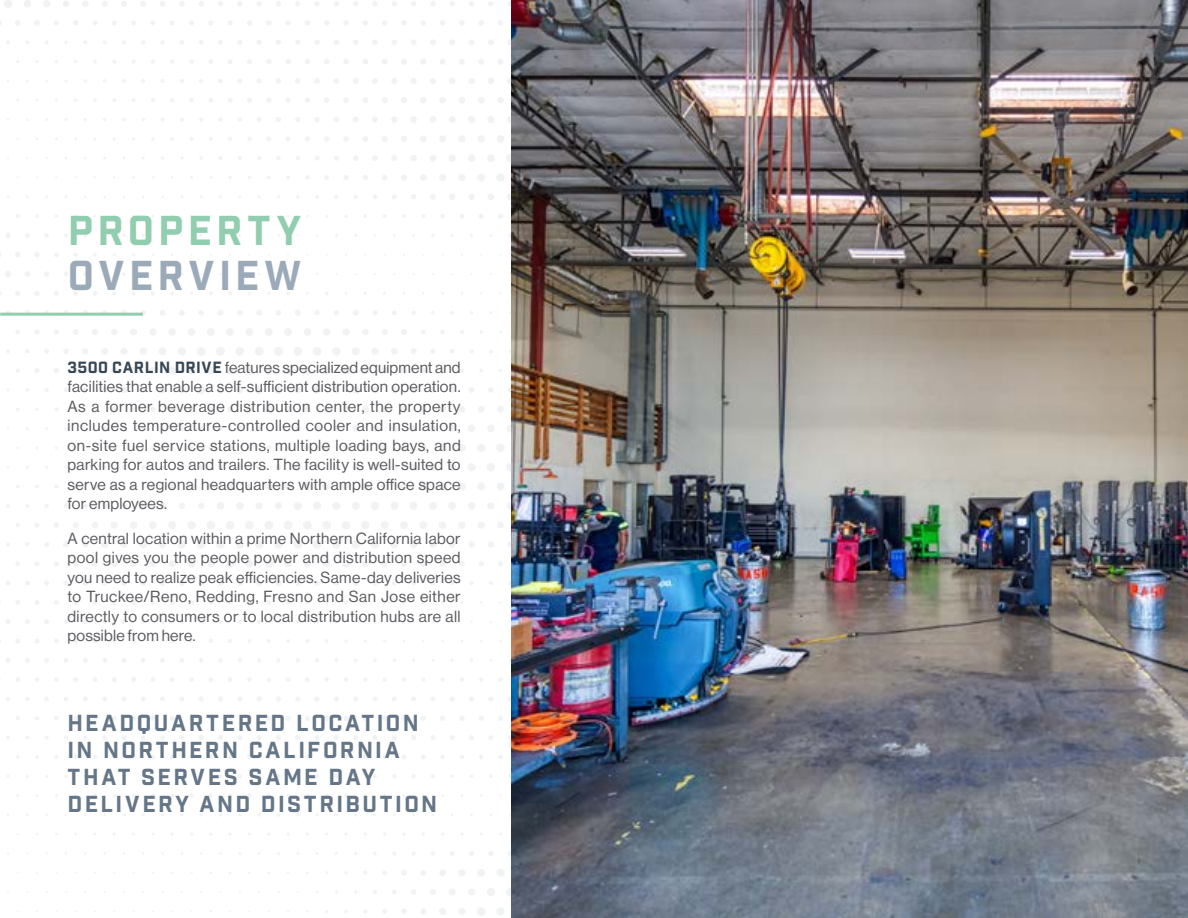
<style>
.page{position:relative;width:1188px;height:918px;background:#fff}
.page>*{position:absolute;margin:0;border:0;box-sizing:border-box;transform-origin:0 0}
.t1{font:40.5px "Industry Inc Base";letter-spacing:.11em;color:#91cdaf}
.t2{font:40.5px "Industry Inc Base";letter-spacing:.11em;color:#9baab9}
.t3{font:22.5px/27px "Industry Inc Base";letter-spacing:.11em;color:#647688}
.t4{font:15.75px/19.5px "N Haas Grotesk DS Pro 55 Rg";letter-spacing:.02em;color:#5a5a5f;text-align:justify}
.s1{font-family:"Industry Inc Base";color:#374655}
</style>
<div class="page">
<svg style="left:0;top:0;width:512px;height:917px"></svg>
<img style="left:512px;top:0;width:676px;height:918px">
<hr style="left:0;top:313px;width:143px;height:3px;background:#91cdaf">
<h1 class="t1" style="left:68px;top:206px;width:235px">PROPERTY</h1>
<h1 class="t2" style="left:68px;top:251px;width:235px">OVERVIEW</h1>
<p class="t4" style="left:68px;top:358px;width:395px"><span class="s1">3500 CARLIN DRIVE</span> features specialized equipment and facilities that enable a self-sufficient distribution operation.<br>As a former beverage distribution center, the property includes temperature-controlled cooler and insulation, on-site fuel service stations, multiple loading bays, and parking for autos and trailers. The facility is well-suited to serve as a regional headquarters with ample office space for employees.</p>
<p class="t4" style="left:68px;top:529px;width:395px">A central location within a prime Northern California labor pool gives you the people power and distribution speed you need to realize peak efficiencies. Same-day deliveries to Truckee/Reno, Redding, Fresno and San Jose either directly to consumers or to local distribution hubs are all possible from here.</p>
<h2 class="t3" style="left:68px;top:711px;width:371px">HEADQUARTERED LOCATION<br>IN NORTHERN CALIFORNIA<br>THAT SERVES SAME DAY<br>DELIVERY AND DISTRIBUTION</h2>
</div>
